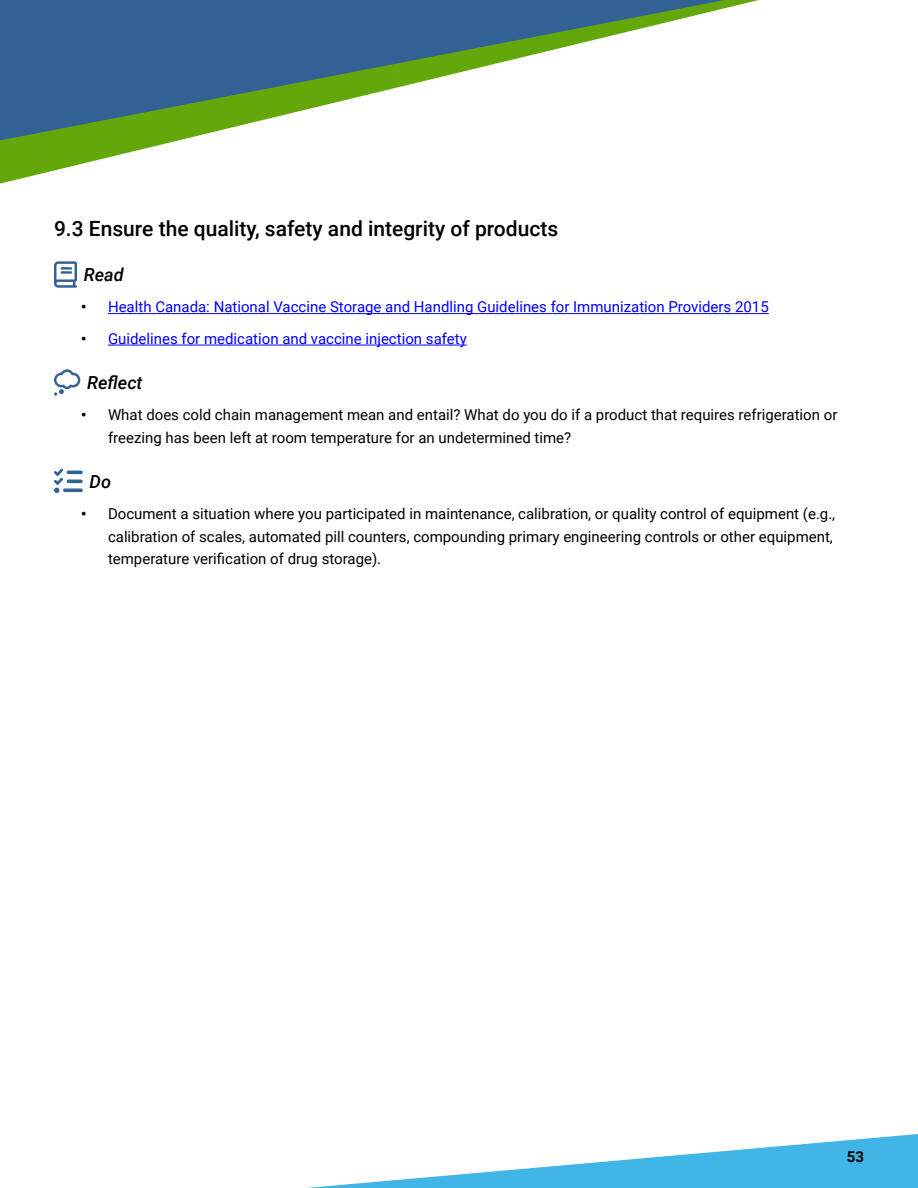
<style>
.page{position:relative;width:918px;height:1188px;background:#fff}
.page>*{position:absolute;margin:0;border:0;box-sizing:border-box;transform-origin:0 0}
.t1{font:500 21px "Roboto";color:#000}
.t2{font:italic 500 18px "Roboto";color:#000}
.t3{font:15px/22.5px "Roboto";color:#000}
.t4{font:15px "Roboto";color:#00f}
.t5{font:700 15px "Roboto";color:#000}
.s1{font-family:"Arial";color:#000}
.s2{font-family:"Arial"}
</style>
<div class="page">
<svg style="left:0;top:140px;width:180px;height:44px"></svg>
<svg style="left:0;top:0;width:759px;height:140px"></svg>
<svg style="left:307px;top:1134px;width:611px;height:54px"></svg>
<hr style="left:108px;top:313px;width:661px;height:1px;background:#00f">
<hr style="left:108px;top:345px;width:359px;height:1px;background:#00f">
<svg style="left:54px;top:261px;width:23px;height:27px"></svg>
<svg style="left:54px;top:369px;width:26px;height:27px"></svg>
<svg style="left:54px;top:469px;width:29px;height:24px"></svg>
<h1 class="t1" style="left:54px;top:214px;width:506px">9.3 Ensure the quality, safety and integrity of products</h1>
<p class="t2" style="left:84px;top:262px;width:41px">Read</p>
<p class="t4" style="left:81px;top:297px;width:689px"><span class="s1">•</span> Health Canada: National Vaccine Storage and Handling Guidelines for Immunization Providers 2015</p>
<p class="t4" style="left:81px;top:328px;width:387px"><span class="s1">•</span> Guidelines for medication and vaccine injection safety</p>
<p class="t2" style="left:87px;top:370px;width:57px">Reflect</p>
<p class="t3" style="left:108px;top:403px;width:731px;text-indent:-27px"><span class="s2">•</span> What does cold chain management mean and entail? What do you do if a product that requires refrigeration or freezing has been left at room temperature for an undetermined time?</p>
<p class="t2" style="left:90px;top:469px;width:23px">Do</p>
<p class="t3" style="left:108px;top:502px;width:729px;text-indent:-27px"><span class="s2">•</span> Document a situation where you participated in maintenance, calibration, or quality control of equipment (e.g., calibration of scales, automated pill counters, compounding primary engineering controls or other equipment, temperature verification of drug storage).</p>
<p class="t5" style="left:847px;top:1146px;width:19px">53</p>
</div>
